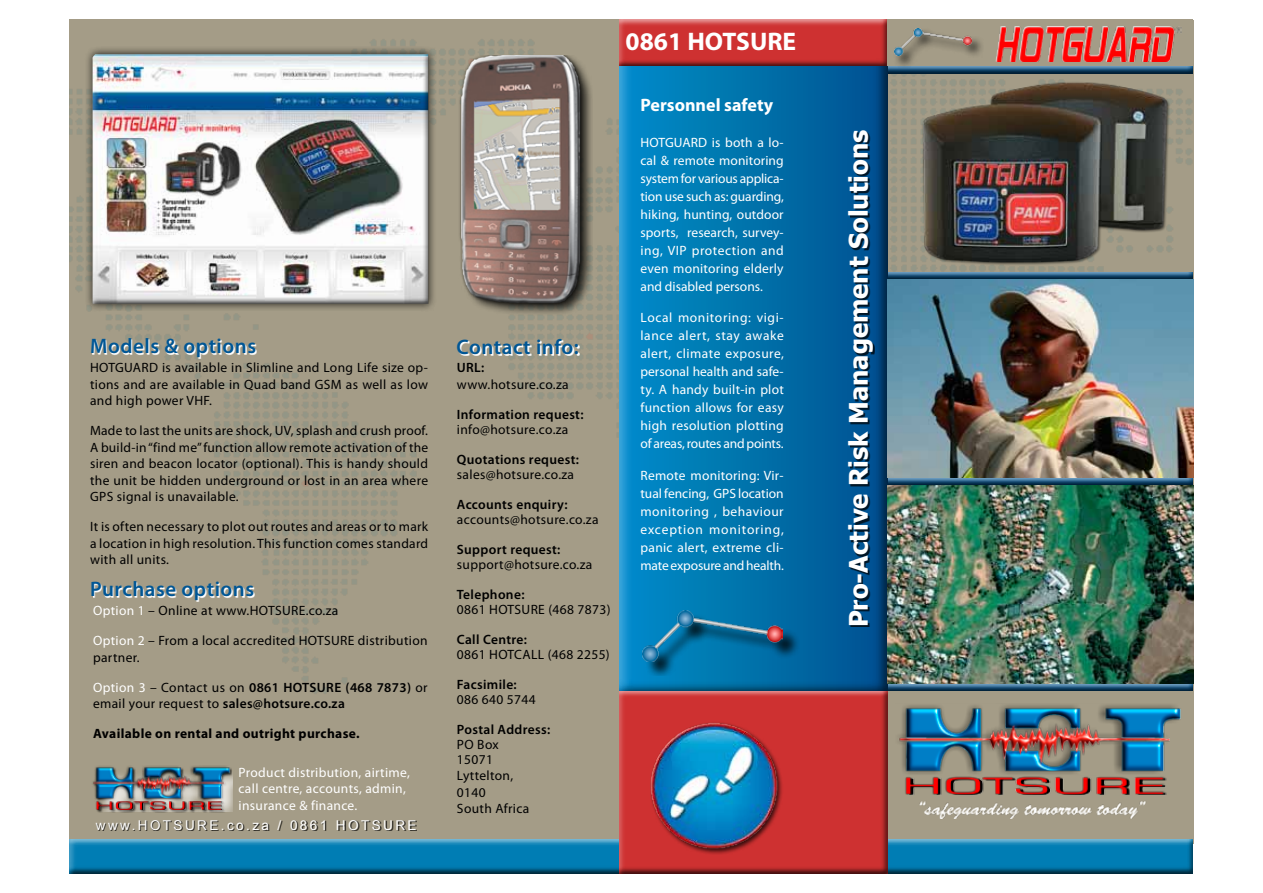
<style>
.page{position:relative;width:1263px;height:893px;background:#fff}
.page>*{position:absolute;margin:0;border:0;box-sizing:border-box;transform-origin:0 0}
.t1{font:700 25.5px "Tahoma";color:#fff}
.t2{font:700 25.5px "Myriad Pro";color:#fff}
.t3{font:600 21px "Myriad Pro";letter-spacing:.025em;color:#005695}
.t4{font:700 18px "Myriad Pro";color:#fff}
.t5{font:13.5px/16.5px "Myriad Pro";letter-spacing:.025em;color:#000}
.t6{font:13.5px/18px "Myriad Pro";letter-spacing:.02em;color:#fff;text-align:justify}
.t7{font:600 13.5px/16.5px "Myriad Pro";letter-spacing:.025em;color:#000}
.t8{font:700 13.5px "Myriad Pro";letter-spacing:.025em;color:#000}
.t9{font:13.5px "Arial";letter-spacing:.18em;color:#fff}
.s1{color:#fff}
.s2{font-weight:400;color:#fff}
.s3{font-weight:400}
</style>
<div class="page">
<div style="left:887px;top:20px;width:306px;height:824px;background:#a49c87"></div>
<div style="left:70px;top:20px;width:602px;height:820px;background:#a49c87"></div>
<img style="left:70px;top:39px;width:547px;height:655px">
<div style="left:668px;top:476px;width:526px;height:10px;background:#000;opacity:.75"></div>
<div style="left:668px;top:681px;width:526px;height:11px;background:#000;opacity:.75"></div>
<div style="left:668px;top:270px;width:526px;height:10px;background:#000;opacity:.75"></div>
<div style="left:667px;top:64px;width:526px;height:10px;background:#000;opacity:.75"></div>
<div style="left:617px;top:24px;width:272px;height:672px;background:#000;opacity:.75"></div>
<div style="left:617px;top:20px;width:272px;height:48px;background:#000;opacity:.75"></div>
<div style="left:887px;top:20px;width:306px;height:46px;background:#a49c87"></div>
<div style="left:69px;top:832px;width:1125px;height:42px;background:#a49c87"></div>
<div style="left:69px;top:835px;width:1125px;height:39px;background:#000;opacity:.75"></div>
<div style="left:617px;top:691px;width:272px;height:184px;background:#000;opacity:.75"></div>
<img style="left:887px;top:485px;width:307px;height:199px">
<div style="left:84px;top:46px;width:353px;height:266px;background:#000;opacity:.75"></div>
<div style="left:89px;top:50px;width:347px;height:262px;background:#000;opacity:.75"></div>
<img style="left:887px;top:279px;width:307px;height:199px">
<img style="left:887px;top:73px;width:307px;height:199px">
<div style="left:93px;top:768px;width:139px;height:44px;background:#fff;opacity:.75"></div>
<img style="left:92px;top:766px;width:140px;height:43px">
<div style="left:96px;top:821px;width:320px;height:10px;background:#000;opacity:.75"></div>
<img style="left:899px;top:705px;width:282px;height:113px">
<div style="left:650px;top:721px;width:134px;height:134px;background:#000;opacity:.75"></div>
<img style="left:646px;top:718px;width:135px;height:135px">
<div style="left:449px;top:56px;width:143px;height:260px;background:#fff;opacity:.75"></div>
<div style="left:458px;top:56px;width:122px;height:247px;background:#fff;opacity:.75"></div>
<div style="left:462px;top:56px;width:122px;height:251px;background:#000;opacity:.75"></div>
<div style="left:850px;top:132px;width:24px;height:495px;background:#000;opacity:.75"></div>
<svg style="left:93px;top:339px;width:164px;height:19px"></svg>
<svg style="left:93px;top:582px;width:162px;height:19px"></svg>
<svg style="left:459px;top:340px;width:121px;height:16px"></svg>
<img style="left:995px;top:27px;width:186px;height:34px">
<div style="left:892px;top:26px;width:92px;height:43px;background:#000;opacity:.75"></div>
<img style="left:895px;top:28px;width:76px;height:28px">
<div style="left:644px;top:613px;width:156px;height:62px;background:#000;opacity:.75"></div>
<img style="left:642px;top:611px;width:140px;height:50px">
<h2 class="t3" style="left:90px;top:332px;width:168px">Models &amp; options</h2>
<p class="t5" style="left:90px;top:359px;width:339px;text-align:justify">HOTGUARD is available in Slimline and Long Life size op&shy;tions and are available in Quad band GSM as well as low and high power VHF.</p>
<p class="t5" style="left:90px;top:422px;width:340px;text-align:justify">Made to last the units are shock, UV, splash and crush proof.<br>A build-in “find me” function allow remote activation of the siren and beacon locator (optional). This is handy should the unit be hidden underground or lost in an area where GPS signal is unavailable.</p>
<p class="t5" style="left:90px;top:518px;width:340px;text-align:justify">It is often necessary to plot out routes and areas or to mark a location in high resolution. This function comes standard with all units.</p>
<h2 class="t3" style="left:90px;top:575px;width:166px">Purchase options</h2>
<p class="t5" style="left:93px;top:602px;width:247px"><span class="s1">Option 1</span> – Online at www.HOTSURE.co.za</p>
<p class="t5" style="left:93px;top:632px;width:336px"><span class="s1">Option 2</span> – From a local accredited HOTSURE distribution partner.</p>
<p class="t7" style="left:93px;top:678px;width:336px"><span class="s2">Option 3</span> <span class="s3">– Contact us on</span> 0861 HOTSURE (468 7873) <span class="s3">or email your request to</span> sales@hotsure.co.za</p>
<p class="t8" style="left:93px;top:725px;width:268px">Available on rental and outright purchase.</p>
<p class="t6" style="left:239px;top:763px;width:173px;line-height:16.5px;text-align:left">Product distribution, airtime, call centre, accounts, admin, insurance &amp; finance.</p>
<p class="t9" style="left:96px;top:816px;width:322px">www.HOTSURE.co.za / 0861 HOTSURE</p>
<h1 class="t2" style="left:626px;top:24px;width:172px">0861 HOTSURE</h1>
<h2 class="t3" style="left:457px;top:334px;width:124px">Contact info:</h2>
<p class="t7" style="left:457px;top:359px;width:29px">URL:</p>
<p class="t5" style="left:457px;top:376px;width:113px">www.hotsure.co.za</p>
<p class="t7" style="left:457px;top:406px;width:128px">Information request:</p>
<p class="t5" style="left:457px;top:421px;width:113px">info@hotsure.co.za</p>
<p class="t7" style="left:457px;top:451px;width:124px">Quotations request:</p>
<p class="t5" style="left:457px;top:466px;width:119px">sales@hotsure.co.za</p>
<p class="t7" style="left:457px;top:496px;width:112px">Accounts enquiry:</p>
<p class="t5" style="left:457px;top:511px;width:143px">accounts@hotsure.co.za</p>
<p class="t7" style="left:457px;top:541px;width:105px">Support request:</p>
<p class="t5" style="left:457px;top:556px;width:137px">support@hotsure.co.za</p>
<p class="t7" style="left:457px;top:586px;width:69px">Telephone:</p>
<p class="t5" style="left:457px;top:601px;width:155px">0861 HOTSURE (468 7873)</p>
<p class="t7" style="left:457px;top:631px;width:72px">Call Centre:</p>
<p class="t5" style="left:457px;top:646px;width:154px">0861 HOTCALL (468 2255)</p>
<p class="t7" style="left:457px;top:676px;width:61px">Facsimile:</p>
<p class="t5" style="left:457px;top:691px;width:80px">086 640 5744</p>
<p class="t7" style="left:457px;top:721px;width:95px">Postal Address:</p>
<p class="t5" style="left:457px;top:737px;width:43px;line-height:15px">PO Box<br>15071</p>
<p class="t5" style="left:457px;top:767px;width:74px">Lyttelton,<br>0140<br>South Africa</p>
<h3 class="t4" style="left:640px;top:93px;width:134px">Personnel safety</h3>
<p class="t6" style="left:640px;top:133px;width:145px">HOTGUARD is both a lo&shy;cal &amp; remote monitoring system for various applica&shy;tion use such as: guarding, hiking, hunting, outdoor sports, research, survey&shy;ing, VIP protection and even monitoring elderly and disabled persons.</p>
<p class="t6" style="left:640px;top:308px;width:145px">Local monitoring: vigi&shy;lance alert, stay awake alert, climate exposure, personal health and safe&shy;ty. A handy built-in plot function allows for easy high resolution plotting of areas, routes and points.</p>
<p class="t6" style="left:640px;top:466px;width:145px">Remote monitoring: Vir&shy;tual fencing, GPS location monitoring , behaviour exception monitoring, panic alert, extreme cli&shy;mate exposure and health.</p>
<h1 class="t1" style="left:840px;top:627px;width:499px;rotate:-90deg">Pro-Active Risk Management Solutions</h1>
</div>
